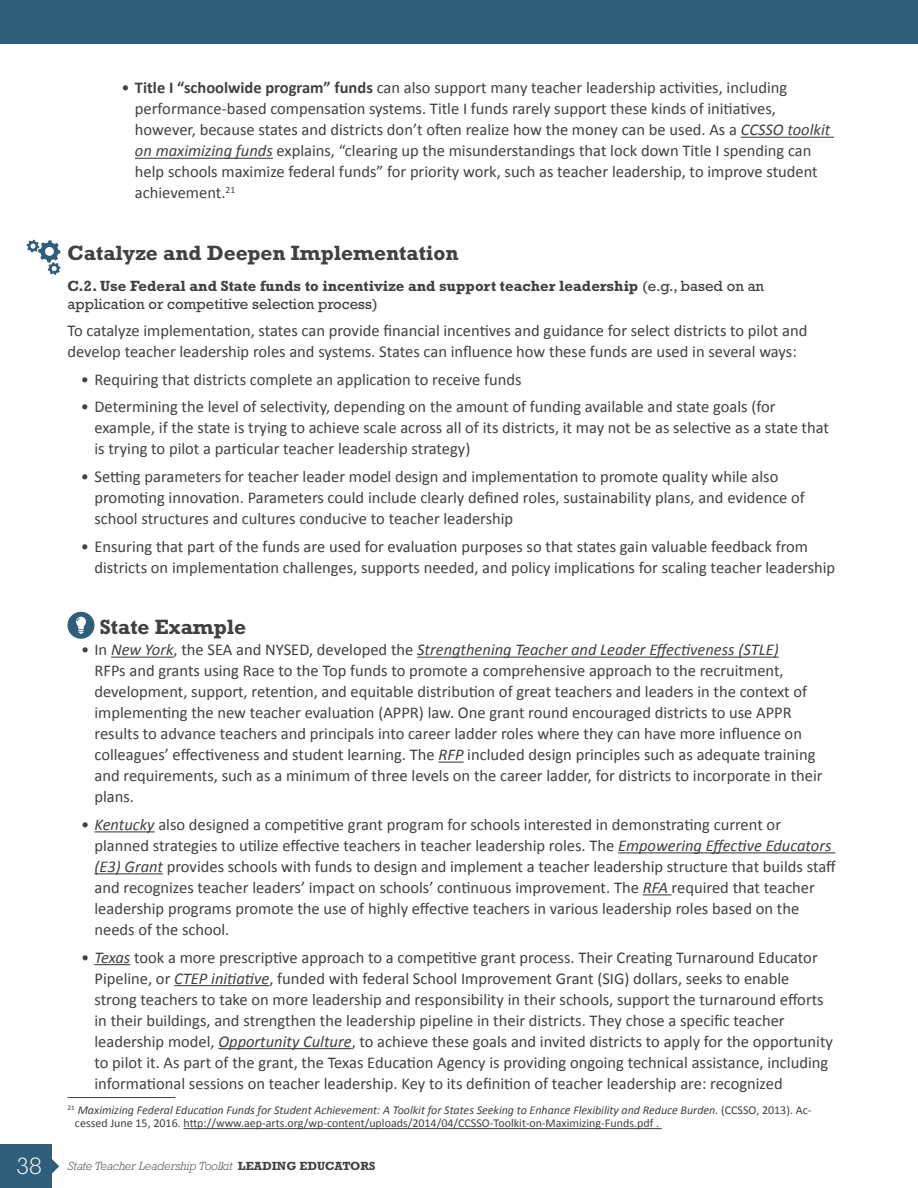
<style>
.page{position:relative;width:918px;height:1188px;background:#fff}
.page>*{position:absolute;margin:0;border:0;box-sizing:border-box;transform-origin:0 0}
.t1{font:700 21px "Rockwell Std";color:#414042}
.t2{font:16.5px/21px "Calibri";color:#414042}
.t3{font:700 15px/18px "Rockwell Std";color:#414042}
.t4{font:12px/13.5px "Calibri";color:#414042}
.t5{font:italic 300 12px "Rockwell Std";color:#414042}
.s1{font-weight:700}
.s2{font-style:italic}
.s3{font-weight:400}
.s4{font-style:normal;font-size:24px;color:#fff}
.s5{font-weight:700;font-style:normal}
</style>
<div class="page">
<div style="left:0;top:1144px;width:52px;height:44px;background:#2e5e7a"></div>
<svg style="left:52px;top:1159px;width:7px;height:15px"></svg>
<div style="left:0;top:0;width:918px;height:30px;background:#2e5e7a"></div>
<div style="left:0;top:30px;width:918px;height:13px;background:#2e5e7a"></div>
<hr style="left:741px;top:137px;width:93px;height:1px;background:#414042">
<hr style="left:135px;top:158px;width:138px;height:1px;background:#414042">
<hr style="left:111px;top:657px;width:63px;height:1px;background:#414042">
<hr style="left:417px;top:657px;width:362px;height:1px;background:#414042">
<svg style="left:439px;top:762px;width:25px;height:1px"></svg>
<hr style="left:94px;top:831px;width:61px;height:1px;background:#414042">
<hr style="left:618px;top:852px;width:217px;height:1px;background:#414042">
<hr style="left:94px;top:873px;width:69px;height:1px;background:#414042">
<svg style="left:643px;top:894px;width:29px;height:1px"></svg>
<hr style="left:94px;top:964px;width:36px;height:1px;background:#414042">
<hr style="left:174px;top:985px;width:95px;height:1px;background:#414042">
<hr style="left:218px;top:1048px;width:134px;height:1px;background:#414042">
<svg style="left:67px;top:612px;width:27px;height:27px"></svg>
<hr style="left:68px;top:1097px;width:108px;height:1px;background:#414042">
<hr style="left:183px;top:1128px;width:479px;height:1px;background:#414042">
<svg style="left:27px;top:240px;width:34px;height:35px"></svg>
<p class="t2" style="left:135px;top:77px;width:697px;text-indent:-13px">• <span class="s1">Title I “schoolwide program” funds</span> can also support many teacher leadership activities, including performance-based compensation systems. Title I funds rarely support these kinds of initiatives, however, because states and districts don’t often realize how the money can be used. As a <span class="s2">CCSSO toolkit on maximizing funds</span> explains, “clearing up the misunderstandings that lock down Title I spending can help schools maximize federal funds” for priority work, such as teacher leadership, to improve student achievement.<sup>21</sup></p>
<p class="t1" style="left:68px;top:240px;width:393px">Catalyze and Deepen Implementation</p>
<p class="t3" style="left:68px;top:277px;width:698px">C.2. Use Federal and State funds to incentivize and support teacher leadership <span class="s3">(e.g., based on an application or competitive selection process)</span></p>
<p class="t2" style="left:68px;top:320px;width:741px">To catalyze implementation, states can provide financial incentives and guidance for select districts to pilot and develop teacher leadership roles and systems. States can influence how these funds are used in several ways:</p>
<p class="t2" style="left:81px;top:369px;width:442px">• Requiring that districts complete an application to receive funds</p>
<p class="t2" style="left:94px;top:396px;width:736px;text-indent:-13px">• Determining the level of selectivity, depending on the amount of funding available and state goals (for example, if the state is trying to achieve scale across all of its districts, it may not be as selective as a state that is trying to pilot a particular teacher leadership strategy)</p>
<p class="t2" style="left:94px;top:466px;width:712px;text-indent:-13px">• Setting parameters for teacher leader model design and implementation to promote quality while also promoting innovation. Parameters could include clearly defined roles, sustainability plans, and evidence of school structures and cultures conducive to teacher leadership</p>
<p class="t2" style="left:94px;top:536px;width:742px;text-indent:-13px">• Ensuring that part of the funds are used for evaluation purposes so that states gain valuable feedback from districts on implementation challenges, supports needed, and policy implications for scaling teacher leadership</p>
<p class="t1" style="left:100px;top:615px;width:148px">State Example</p>
<p class="t2" style="left:94px;top:639px;width:730px;text-indent:-13px">• In <span class="s2">New York</span>, the SEA and NYSED, developed the <span class="s2">Strengthening Teacher and Leader Effectiveness (STLE)<br></span>RFPs and grants using Race to the Top funds to promote a comprehensive approach to the recruitment, development, support, retention, and equitable distribution of great teachers and leaders in the context of implementing the new teacher evaluation (APPR) law. One grant round encouraged districts to use APPR results to advance teachers and principals into career ladder roles where they can have more influence on colleagues’ effectiveness and student learning. The <span class="s2">RFP</span> included design principles such as adequate training and requirements, such as a minimum of three levels on the career ladder, for districts to incorporate in their plans.</p>
<p class="t2" style="left:94px;top:814px;width:743px;text-indent:-13px">• <span class="s2">Kentucky</span> also designed a competitive grant program for schools interested in demonstrating current or planned strategies to utilize effective teachers in teacher leadership roles. The <span class="s2">Empowering Effective Educators (E3) Grant</span> provides schools with funds to design and implement a teacher leadership structure that builds staff and recognizes teacher leaders’ impact on schools’ continuous improvement. The <span class="s2">RFA</span> required that teacher leadership programs promote the use of highly effective teachers in various leadership roles based on the needs of the school.</p>
<p class="t2" style="left:94px;top:947px;width:740px;text-indent:-13px">• <span class="s2">Texas</span> took a more prescriptive approach to a competitive grant process. Their Creating Turnaround Educator Pipeline, or <span class="s2">CTEP initiative</span>, funded with federal School Improvement Grant (SIG) dollars, seeks to enable strong teachers to take on more leadership and responsibility in their schools, support the turnaround efforts in their buildings, and strengthen the leadership pipeline in their districts. They chose a specific teacher leadership model, <span class="s2">Opportunity Culture</span>, to achieve these goals and invited districts to apply for the opportunity to pilot it. As part of the grant, the Texas Education Agency is providing ongoing technical assistance, including informational sessions on teacher leadership. Key to its definition of teacher leadership are: recognized</p>
<p class="t4" style="left:75px;top:1103px;width:738px;text-indent:-7px"><sup>21</sup> <span class="s2">Maximizing Federal Education Funds for Student Achievement: A Toolkit for States Seeking to Enhance Flexibility and Reduce Burden.</span> (CCSSO, 2013). Ac&shy;cessed June 15, 2016. http://www.aep-arts.org/wp-content/uploads/2014/04/CCSSO-Toolkit-on-Maximizing-Funds.pdf .</p>
<p class="t5" style="left:17px;top:1159px;width:361px"><span class="s4">38</span> State Teacher Leadership Toolkit <span class="s5">LEADING EDUCATORS</span></p>
</div>
